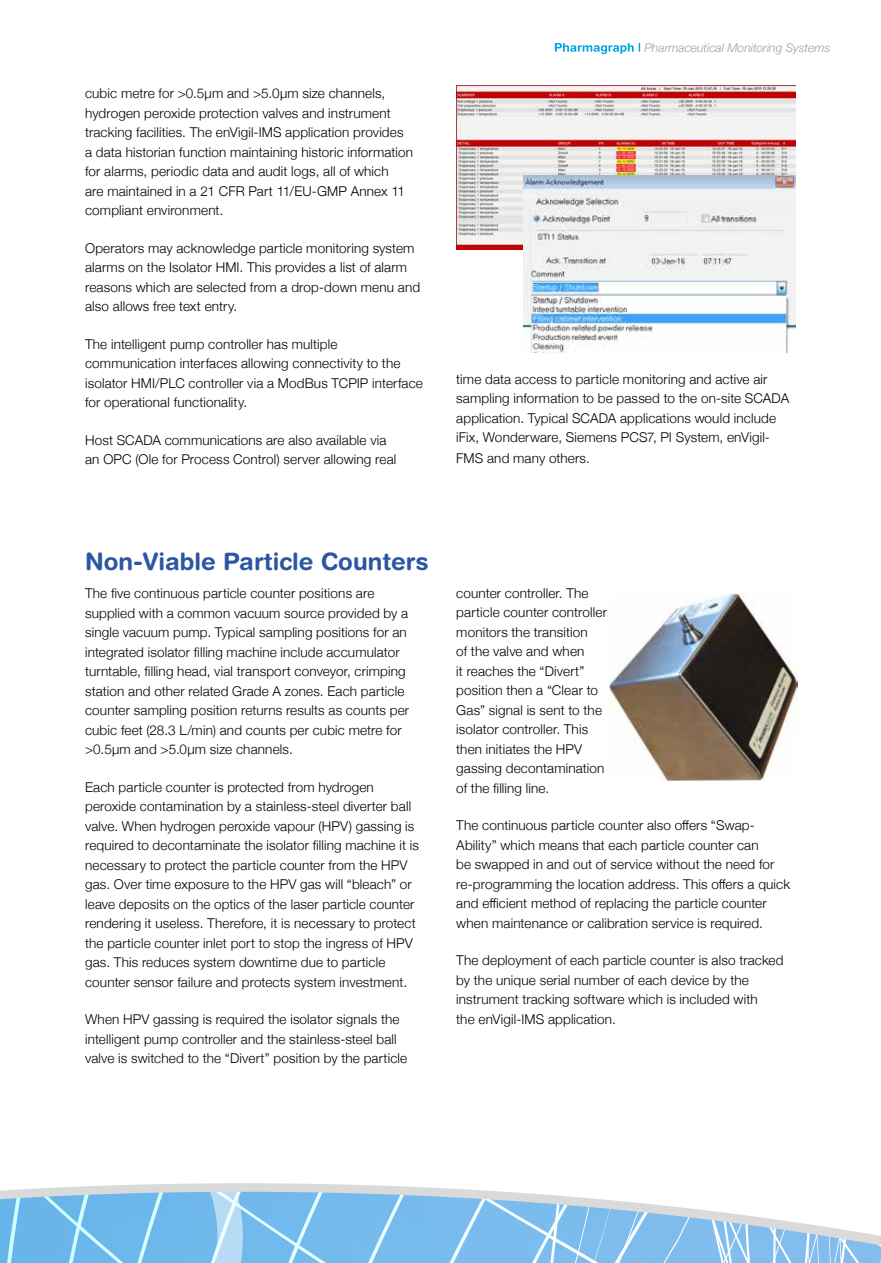
<style>
.page{position:relative;width:881px;height:1263px;background:#fff}
.page>*{position:absolute;margin:0;border:0;box-sizing:border-box;transform-origin:0 0}
.t1{font:700 24px "Helvetica Rounded";color:#2c55a2}
.t2{font:300 13.5px/19.5px "Helvetica Neue";letter-spacing:.01em;color:#000}
.t3{font:italic 300 12px "Helvetica Neue";color:#9d9d9c}
.s1{font-family:"Helvetica Rounded";font-weight:700;font-style:normal;color:#fff}
</style>
<div class="page">
<svg style="left:0;top:1183px;width:880px;height:80px"></svg>
<img style="left:609px;top:593px;width:188px;height:188px">
<img style="left:456px;top:85px;width:339px;height:164px">
<img style="left:523px;top:175px;width:272px;height:178px">
<p class="t2" style="left:85px;top:83px;width:329px">cubic metre for &gt;0.5µm and &gt;5.0µm size channels, hydrogen peroxide protection valves and instrument tracking facilities. The enVigil-IMS application provides a data historian function maintaining historic information for alarms, periodic data and audit logs, all of which<br>are maintained in a 21 CFR Part 11/EU-GMP Annex 11 compliant environment.</p>
<p class="t2" style="left:85px;top:237px;width:336px">Operators may acknowledge particle monitoring system alarms on the Isolator HMI. This provides a list of alarm reasons which are selected from a drop-down menu and also allows free text entry.</p>
<p class="t2" style="left:85px;top:333px;width:339px">The intelligent pump controller has multiple communication interfaces allowing connectivity to the isolator HMI/PLC controller via a ModBus TCPIP interface for operational functionality.</p>
<p class="t2" style="left:85px;top:429px;width:312px">Host SCADA communications are also available via an OPC (Ole for Process Control) server allowing real</p>
<p class="t3" style="left:553px;top:38px;width:278px"><span class="s1">Pharmagraph |</span> Pharmaceutical Monitoring Systems</p>
<p class="t2" style="left:456px;top:368px;width:334px">time data access to particle monitoring and active air sampling information to be passed to the on-site SCADA application. Typical SCADA applications would include iFix, Wonderware, Siemens PCS7, PI System, enVigil-</p>
<p class="t2" style="left:456px;top:448px;width:135px">FMS and many others.</p>
<h1 class="t1" style="left:85px;top:546px;width:345px">Non-Viable Particle Counters</h1>
<p class="t2" style="left:85px;top:582px;width:325px">The five continuous particle counter positions are supplied with a common vacuum source provided by a single vacuum pump. Typical sampling positions for an integrated isolator filling machine include accumulator turntable, filling head, vial transport conveyor, crimping station and other related Grade A zones. Each particle counter sampling position returns results as counts per cubic feet (28.3 L/min) and counts per cubic metre for &gt;0.5µm and &gt;5.0µm size channels.</p>
<p class="t2" style="left:85px;top:776px;width:335px">Each particle counter is protected from hydrogen peroxide contamination by a stainless-steel diverter ball valve. When hydrogen peroxide vapour (HPV) gassing is required to decontaminate the isolator filling machine it is necessary to protect the particle counter from the HPV gas. Over time exposure to the HPV gas will “bleach” or leave deposits on the optics of the laser particle counter rendering it useless. Therefore, it is necessary to protect the particle counter inlet port to stop the ingress of HPV gas. This reduces system downtime due to particle counter sensor failure and protects system investment.</p>
<p class="t2" style="left:85px;top:1008px;width:323px">When HPV gassing is required the isolator signals the intelligent pump controller and the stainless-steel ball valve is switched to the “Divert” position by the particle</p>
<p class="t2" style="left:456px;top:582px;width:152px">counter controller. The particle counter controller monitors the transition<br>of the valve and when<br>it reaches the “Divert” position then a “Clear to<br>Gas” signal is sent to the isolator controller. This then initiates the HPV gassing decontamination of the filling line.</p>
<p class="t2" style="left:456px;top:815px;width:335px">The continuous particle counter also offers “Swap-Ability” which means that each particle counter can<br>be swapped in and out of service without the need for re-programming the location address. This offers a quick and efficient method of replacing the particle counter when maintenance or calibration service is required.</p>
<p class="t2" style="left:456px;top:950px;width:329px">The deployment of each particle counter is also tracked by the unique serial number of each device by the instrument tracking software which is included with<br>the enVigil-IMS application.</p>
</div>
